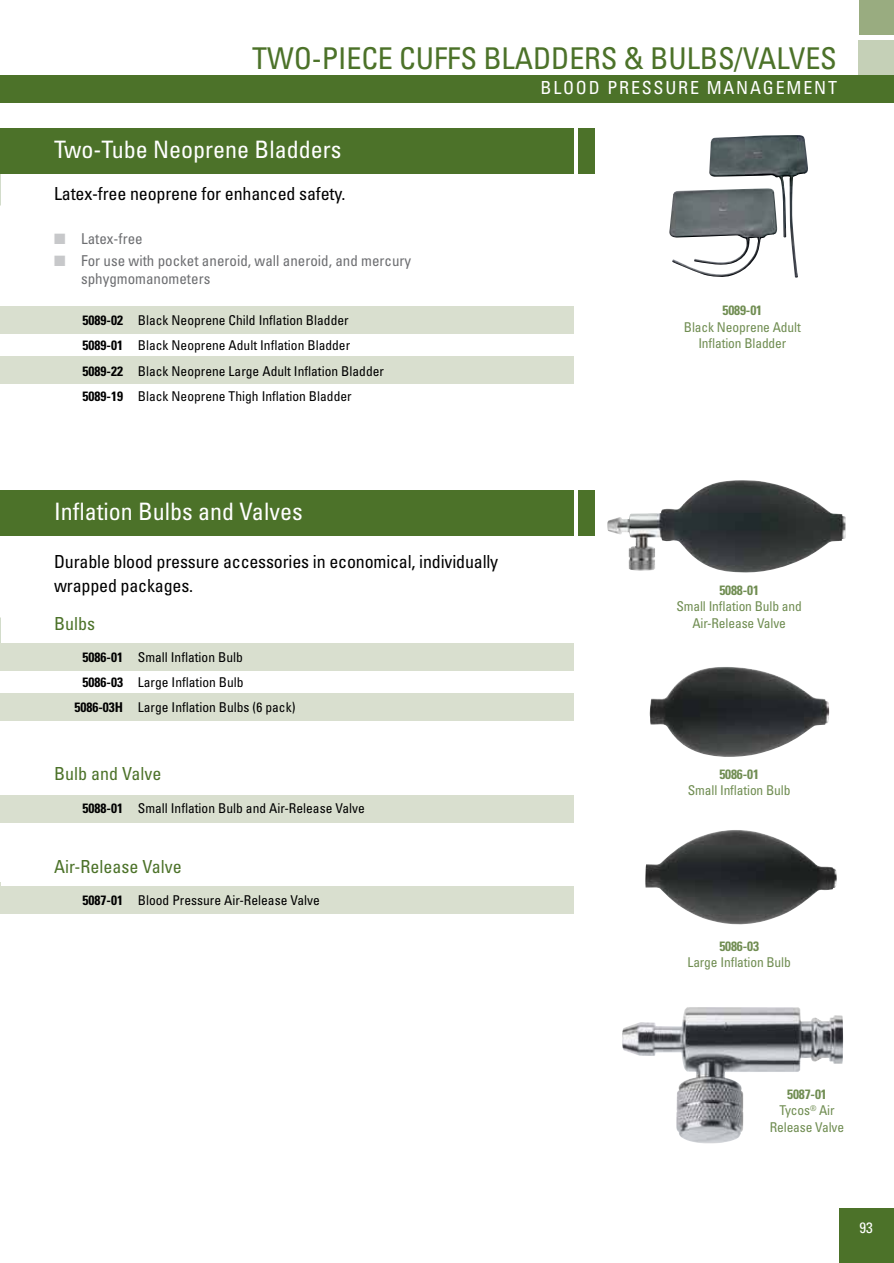
<style>
.page{position:relative;width:894px;height:1263px;background:#fff}
.page>*{position:absolute;margin:0;border:0;box-sizing:border-box;transform-origin:0 0}
.t1{font:condensed 30px "Univers";letter-spacing:-.005em;color:#4c7229}
.t2{font:condensed 24px "Univers LT Std";color:#fff}
.t3{font:condensed 18px/24px "Univers LT Std";letter-spacing:-.01em;color:#000}
.t4{font:condensed 18px "Univers LT Std";color:#4c7229}
.t5{font:condensed 18px "Univers LT Std";letter-spacing:.1em;color:#fff}
.t6{font:condensed 15px/18px "Univers LT Std";color:#6d6e71}
.t7{font:condensed 15px "Univers";color:#fff}
.t8{font:condensed 13.5px/25.2px "Univers LT Std";color:#000}
.t9{font:condensed 13.5px/16.5px "Univers LT Std";letter-spacing:-.01em;color:#708d52;text-align:center}
.t10{font:700 condensed 13.5px "Univers LT Std";letter-spacing:-.01em;color:#708d52}
.s1{color:#c7c8ca}
.s2{font-weight:700}
</style>
<div class="page">
<div style="left:858px;top:0;width:35px;height:35px;background:#99ac80"></div>
<div style="left:858px;top:40px;width:35px;height:35px;background:#c5d0b7"></div>
<div style="left:0;top:75px;width:893px;height:27px;background:#4c7229"></div>
<div style="left:839px;top:1209px;width:54px;height:54px;background:#4c7229"></div>
<div style="left:0;top:491px;width:573px;height:45px;background:#4c7229"></div>
<div style="left:577px;top:491px;width:17px;height:45px;background:#4c7229"></div>
<div style="left:0;top:886px;width:573px;height:27px;background:#d9dfcf"></div>
<div style="left:0;top:795px;width:573px;height:27px;background:#d9dfcf"></div>
<div style="left:0;top:693px;width:573px;height:27px;background:#d9dfcf"></div>
<div style="left:0;top:643px;width:573px;height:27px;background:#d9dfcf"></div>
<div style="left:0;top:128px;width:573px;height:45px;background:#4c7229"></div>
<div style="left:577px;top:128px;width:17px;height:45px;background:#4c7229"></div>
<div style="left:0;top:306px;width:573px;height:27px;background:#d9dfcf"></div>
<div style="left:0;top:356px;width:573px;height:27px;background:#d9dfcf"></div>
<img style="left:669px;top:135px;width:139px;height:143px">
<img style="left:649px;top:667px;width:179px;height:90px">
<img style="left:645px;top:830px;width:191px;height:95px">
<img style="left:622px;top:1007px;width:220px;height:137px">
<img style="left:607px;top:480px;width:238px;height:93px">
<h1 class="t1" style="left:252px;top:40px;width:582px">TWO-PI ECE CUFFS B LADDERS &amp; BULBS/VALVES</h1>
<h2 class="t2" style="left:54px;top:134px;width:289px">Two-Tube Neoprene Bladders</h2>
<h3 class="t3" style="left:54px;top:181px;width:293px">Latex-free neoprene for enhanced safety.</h3>
<p class="t6" style="left:54px;top:229px;width:90px"><span class="s1">■</span> Latex-free</p>
<p class="t6" style="left:81px;top:252px;width:331px;text-indent:-27px"><span class="s1">■</span> For use with pocket aneroid, wall aneroid, and mercury sphygmomanometers</p>
<p class="t8" style="left:83px;top:308px;width:303px"><span class="s2">5089-02</span> Black Neoprene Child Inflation Bladder <span class="s2">5089-01</span> Black Neoprene Adult Inflation Bladder <span class="s2">5089-22</span> Black Neoprene Large Adult Inflation Bladder <span class="s2">5089-19</span> Black Neoprene Thigh Inflation Bladder</p>
<h2 class="t2" style="left:54px;top:496px;width:250px">Inflation Bulbs and Valves</h2>
<h3 class="t3" style="left:54px;top:549px;width:445px">Durable blood pressure accessories in economical, individually wrapped packages.</h3>
<h3 class="t4" style="left:54px;top:612px;width:42px">Bulbs</h3>
<p class="t8" style="left:83px;top:644px;width:162px"><span class="s2">5086-01</span> Small Inflation Bulb</p>
<p class="t8" style="left:83px;top:669px;width:162px"><span class="s2">5086-03</span> Large Inflation Bulb</p>
<p class="t8" style="left:74px;top:695px;width:222px"><span class="s2">5086-03H</span> Large Inflation Bulbs (6 pack)</p>
<h3 class="t4" style="left:54px;top:762px;width:109px">Bulb and Valve</h3>
<p class="t8" style="left:83px;top:795px;width:284px"><span class="s2">5088-01</span> Small Inflation Bulb and Air-Release Valve</p>
<h3 class="t4" style="left:54px;top:855px;width:129px">Air-Release Valve</h3>
<p class="t8" style="left:83px;top:887px;width:239px"><span class="s2">5087-01</span> Blood Pressure Air-Release Valve</p>
<h3 class="t5" style="left:540px;top:77px;width:236px">Blood Pressu re Management</h3>
<p class="t10" style="left:722px;top:302px;width:41px">5089-01</p>
<p class="t9" style="left:683px;top:318px;width:118px">Black Neoprene Adult<br>Inflation Bladder</p>
<p class="t10" style="left:719px;top:582px;width:41px">5088-01</p>
<p class="t9" style="left:676px;top:598px;width:127px">Small Inflation Bulb and<br>Air-Release Valve</p>
<p class="t10" style="left:719px;top:765px;width:41px">5086-01</p>
<p class="t9" style="left:687px;top:782px;width:104px">Small Inflation Bulb</p>
<p class="t10" style="left:719px;top:937px;width:41px">5086-03</p>
<p class="t9" style="left:687px;top:954px;width:105px">Large Inflation Bulb</p>
<p class="t9" style="left:769px;top:1085px;width:76px"><span class="s2">5087-01<br></span>Tycos<sup>®</sup> Air<br>Release Valve</p>
<p class="t7" style="left:859px;top:1218px;width:15px">93</p>
</div>
